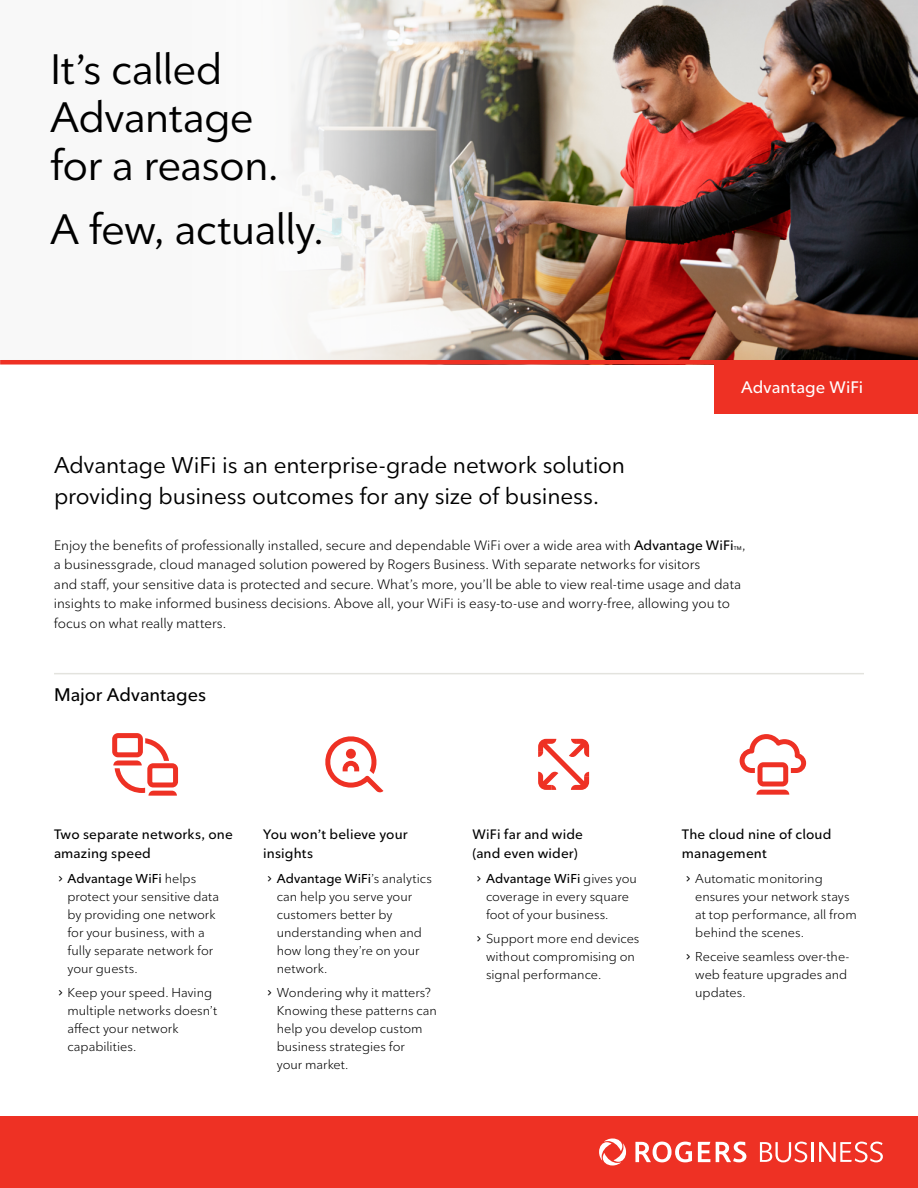
<style>
.page{position:relative;width:918px;height:1188px;background:#fff}
.page>*{position:absolute;margin:0;border:0;box-sizing:border-box;transform-origin:0 0}
.t1{font:500 42px/48px "Ted Next";letter-spacing:-.02em;color:#000}
.t2{font:500 22.5px/31.5px "Ted Next";letter-spacing:-.005em;color:#000}
.t3{font:600 18px "Ted Next";color:#000}
.t4{font:600 16.5px "Ted Next";color:#fff}
.t5{font:13.5px/19.5px "Ted Next";color:#000}
.t6{font:600 13.5px/19.5px "Ted Next";letter-spacing:.01em;color:#000}
.t7{font:12.75px/18px "Ted Next";color:#000}
.t8{font:600 5.25px "Ted Next";color:#000}
.s1{font-weight:600}
</style>
<div class="page">
<img style="left:529px;top:0;width:389px;height:360px">
<img style="left:389px;top:0;width:140px;height:360px">
<div style="left:0;top:0;width:389px;height:364px;background:#f6f6f6"></div>
<div style="left:714px;top:360px;width:204px;height:54px;background:#ee3124"></div>
<hr style="left:0;top:360px;width:918px;height:4px;background:#ee3124">
<hr style="left:54px;top:673px;width:810px;height:1px;background:#e3e3de">
<svg style="left:112px;top:733px;width:66px;height:63px"></svg>
<svg style="left:325px;top:736px;width:58px;height:57px"></svg>
<svg style="left:538px;top:739px;width:51px;height:51px"></svg>
<svg style="left:740px;top:734px;width:66px;height:61px"></svg>
<div style="left:0;top:1116px;width:918px;height:72px;background:#ee3124"></div>
<svg style="left:599px;top:1139px;width:27px;height:27px"></svg>
<svg style="left:698px;top:1142px;width:12px;height:20px"></svg>
<svg style="left:635px;top:1142px;width:57px;height:20px"></svg>
<svg style="left:716px;top:1142px;width:30px;height:20px"></svg>
<svg style="left:760px;top:1142px;width:47px;height:20px"></svg>
<hr style="left:811px;top:1142px;width:3px;height:20px;background:#fff">
<svg style="left:819px;top:1142px;width:64px;height:20px"></svg>
<h1 class="t1" style="left:50px;top:45px;width:230px">It’s called<br>Advantage for a reason.</h1>
<h1 class="t1" style="left:50px;top:205px;width:275px">A few, actually.</h1>
<p class="t4" style="left:741px;top:377px;width:124px">Advantage WiFi</p>
<h2 class="t2" style="left:54px;top:449px;width:573px">Advantage WiFi is an enterprise-grade network solution providing business outcomes for any size of business.</h2>
<p class="t5" style="left:54px;top:535px;width:681px">Enjoy the benefits of professionally installed, secure and dependable WiFi over a wide area with <span class="s1">Advantage WiFi</span></p>
<p class="t8" style="left:734px;top:545px;width:9px">TM</p>
<p class="t5" style="left:742px;top:535px;width:5px">,</p>
<p class="t5" style="left:54px;top:555px;width:689px">a businessgrade, cloud managed solution powered by Rogers Business. With separate networks for visitors<br>and staff, your sensitive data is protected and secure. What’s more, you’ll be able to view real-time usage and data insights to make informed business decisions. Above all, your WiFi is easy-to-use and worry-free, allowing you to focus on what really matters.</p>
<h3 class="t3" style="left:54px;top:683px;width:154px">Major Advantages</h3>
<p class="t6" style="left:54px;top:824px;width:180px">Two separate networks, one amazing speed</p>
<p class="t7" style="left:68px;top:869px;width:153px"><span class="s1">Advantage WiFi</span> helps protect your sensitive data by providing one network for your business, with a fully separate network for your guests.</p>
<p class="t7" style="left:68px;top:984px;width:151px">Keep your speed. Having multiple networks doesn’t affect your network capabilities.</p>
<p class="t6" style="left:263px;top:824px;width:146px">You won’t believe your insights</p>
<p class="t7" style="left:277px;top:869px;width:157px"><span class="s1">Advantage WiFi</span>’s analytics can help you serve your customers better by understanding when and how long they’re on your network.</p>
<p class="t7" style="left:277px;top:984px;width:162px">Wondering why it matters?<br>Knowing these patterns can help you develop custom business strategies for<br>your market.</p>
<p class="t6" style="left:472px;top:824px;width:112px">WiFi far and wide (and even wider)</p>
<p class="t7" style="left:486px;top:869px;width:153px"><span class="s1">Advantage WiFi</span> gives you coverage in every square foot of your business.</p>
<p class="t7" style="left:486px;top:930px;width:155px">Support more end devices without compromising on signal performance.</p>
<p class="t6" style="left:682px;top:824px;width:151px">The cloud nine of cloud management</p>
<p class="t7" style="left:695px;top:869px;width:163px">Automatic monitoring ensures your network stays at top performance, all from behind the scenes.</p>
<p class="t7" style="left:695px;top:948px;width:156px">Receive seamless over-the&shy;web feature upgrades and updates.</p>
</div>
